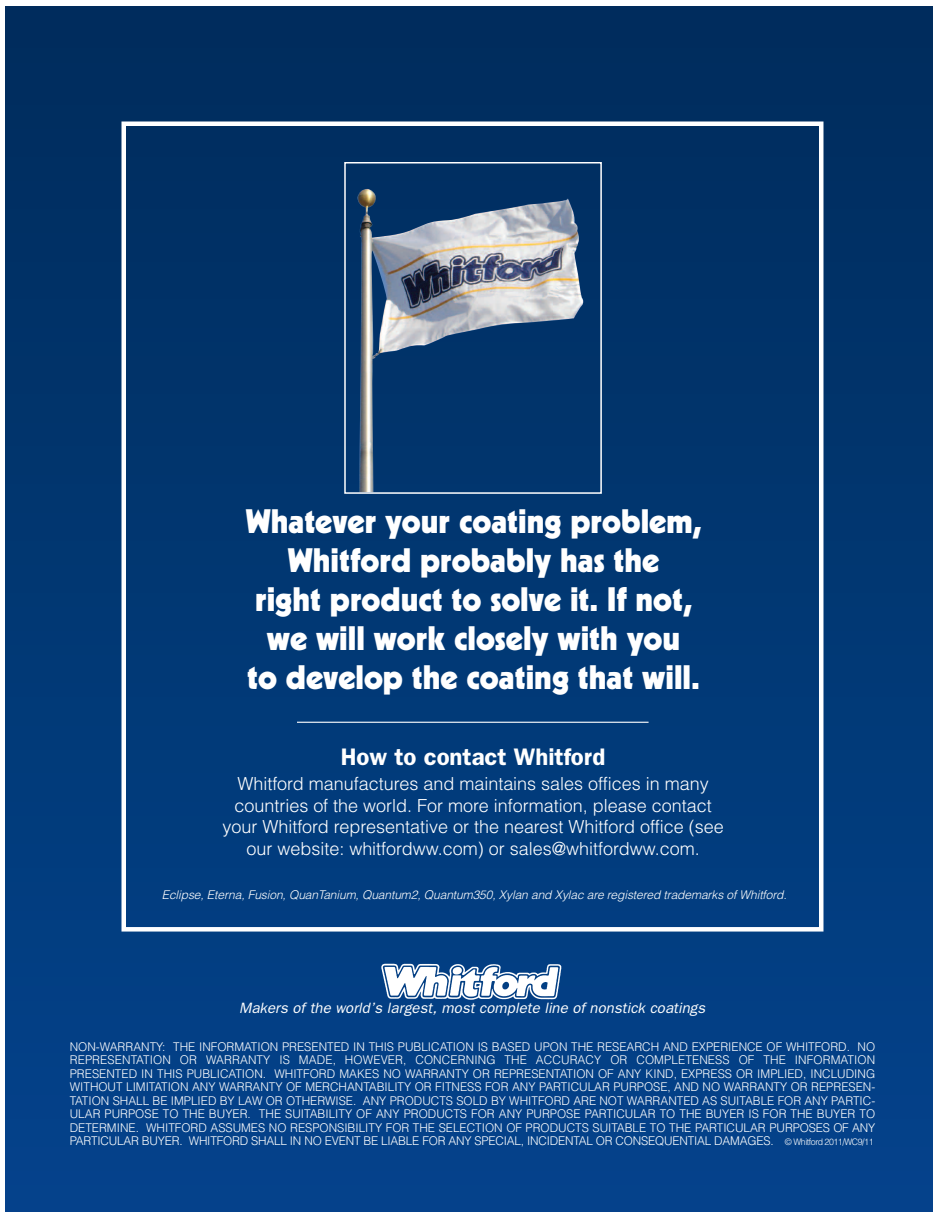
<style>
.page{position:relative;width:945px;height:1215px;background:#fff}
.page>*{position:absolute;margin:0;border:0;box-sizing:border-box;transform-origin:0 0}
.t1{font:900 33px/39px "Kabel";color:#fff;text-align:center}
.t2{font:600 24px "Franklin Gothic";color:#fff}
.t3{font:300 18px/21.6px "Helvetica";color:#fff;text-align:center}
.t4{font:italic 15px "Franklin Gothic";letter-spacing:.005em;color:#fff}
.t5{font:300 12px/13.5px "Helvetica";letter-spacing:-.015em;color:#fff;text-align:justify}
.t6{font:italic 300 12px "Helvetica";letter-spacing:-.005em;color:#fff}
.s1{font-size:9px}
</style>
<div class="page">
<div style="left:5px;top:7px;width:927px;height:1205px;background:linear-gradient(to bottom,#002d5c,#03438c)"></div>
<img style="left:380px;top:956px;width:185px;height:50px">
<div style="left:122px;top:122px;width:701px;height:810px;border:4px solid #fff"></div>
<hr style="left:297px;top:722px;width:352px;height:1px;background:#fff">
<img style="left:357px;top:189px;width:227px;height:302px">
<div style="left:344px;top:162px;width:258px;height:332px;border:2px solid #fff"></div>
<h1 class="t1" style="left:246px;top:504px;width:457px">Whatever your coating problem,<br>Whitford probably has the<br>right product to solve it. If not, we will work closely with you<br>to develop the coating that will.</h1>
<h2 class="t2" style="left:341px;top:743px;width:266px">How to contact Whitford</h2>
<p class="t3" style="left:222px;top:773px;width:503px">Whitford manufactures and maintains sales offices in many countries of the world. For more information, please contact your Whitford representative or the nearest Whitford office (see our website: whitfordww.com) or sales@whitfordww.com.</p>
<p class="t6" style="left:162px;top:888px;width:626px">Eclipse, Eterna, Fusion, QuanTanium, Quantum2, Quantum350, Xylan and Xylac are registered trademarks of Whitford.</p>
<p class="t4" style="left:239px;top:999px;width:468px">Makers of the world’s largest, most complete line of nonstick coatings</p>
<p class="t5" style="left:70px;top:1040px;width:807px">NON-WARRANTY: THE INFORMATION PRESENTED IN THIS PUBLICATION IS BASED UPON THE RESEARCH AND EXPERIENCE OF WHITFORD. NO REPRESENTATION OR WARRANTY IS MADE, HOWEVER, CONCERNING THE ACCURACY OR COMPLETENESS OF THE INFORMATION PRESENTED IN THIS PUBLICATION. WHITFORD MAKES NO WARRANTY OR REPRESENTATION OF ANY KIND, EXPRESS OR IMPLIED, INCLUDING WITHOUT LIMITATION ANY WARRANTY OF MERCHANTABILITY OR FITNESS FOR ANY PARTICULAR PURPOSE, AND NO WARRANTY OR REPRESEN-TATION SHALL BE IMPLIED BY LAW OR OTHERWISE. ANY PRODUCTS SOLD BY WHITFORD ARE NOT WARRANTED AS SUITABLE FOR ANY PARTIC-ULAR PURPOSE TO THE BUYER. THE SUITABILITY OF ANY PRODUCTS FOR ANY PURPOSE PARTICULAR TO THE BUYER IS FOR THE BUYER TO DETERMINE. WHITFORD ASSUMES NO RESPONSIBILITY FOR THE SELECTION OF PRODUCTS SUITABLE TO THE PARTICULAR PURPOSES OF ANY PARTICULAR BUYER. WHITFORD SHALL IN NO EVENT BE LIABLE FOR ANY SPECIAL, INCIDENTAL OR CONSEQUENTIAL DAMAGES. <span class="s1">© Whitford 2011/WC9/11</span></p>
</div>
